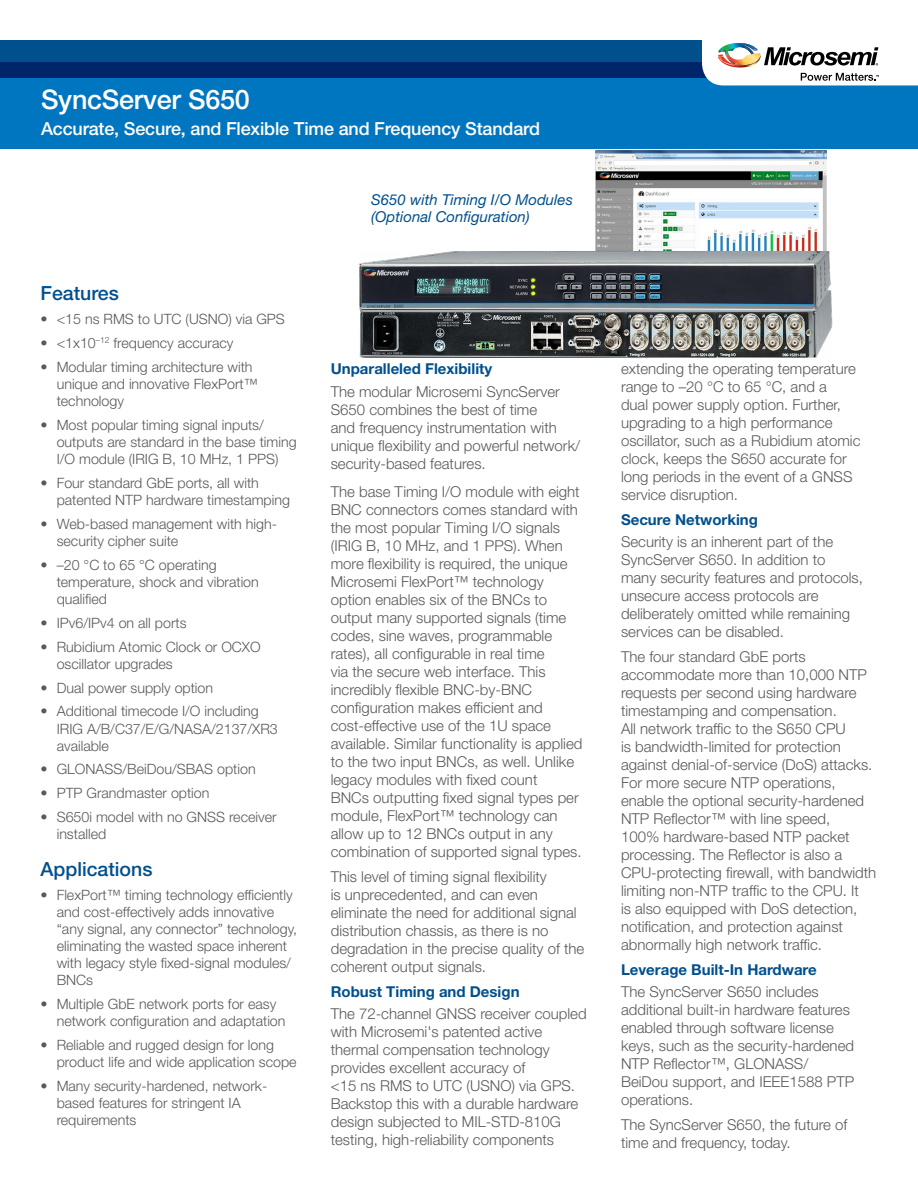
<style>
.page{position:relative;width:918px;height:1188px;background:#fff}
.page>*{position:absolute;margin:0;border:0;box-sizing:border-box;transform-origin:0 0}
.t1{font:500 27px "Helvetica Neue LT Std";letter-spacing:-.01em;color:#fff}
.t2{font:500 19.5px "Helvetica Neue LT Std";color:#01508e}
.t3{font:500 18px "Helvetica Neue LT Std";letter-spacing:-.01em;color:#fff}
.t4{font:300 15px/18px "Helvetica Neue LT Std";color:#58595b}
.t5{font:700 15px "Helvetica Neue LT Std";color:#01508e}
.t6{font:italic 15px/16.5px "Helvetica Neue LT Std";color:#01508e}
.t7{font:300 14.25px/17.1px "Helvetica Neue LT Std";color:#58595b}
</style>
<div class="page">
<div style="left:0;top:62px;width:918px;height:86px;background:#0076c0"></div>
<svg style="left:0;top:40px;width:702px;height:38px;background:#003d7e"></svg>
<svg style="left:702px;top:42px;width:216px;height:43px"></svg>
<img style="left:595px;top:150px;width:231px;height:102px">
<img style="left:360px;top:291px;width:472px;height:67px">
<img style="left:360px;top:252px;width:471px;height:58px">
<h1 class="t1" style="left:41px;top:84px;width:210px">SyncServer S650</h1>
<p class="t3" style="left:41px;top:118px;width:500px">Accurate, Secure, and Flexible Time and Frequency Standard</p>
<h2 class="t2" style="left:40px;top:282px;width:80px">Features</h2>
<p class="t7" style="left:40px;top:310px;width:246px">• &lt;15 ns RMS to UTC (USNO) via GPS</p>
<p class="t7" style="left:40px;top:334px;width:194px">• &lt;1x10<sup>–12</sup> frequency accuracy</p>
<p class="t7" style="left:57px;top:358px;width:203px;text-indent:-16px">• Modular timing architecture with unique and innovative FlexPort™ technology</p>
<p class="t7" style="left:57px;top:416px;width:241px;text-indent:-16px">• Most popular timing signal inputs/ outputs are standard in the base timing<br>I/O module (IRIG B, 10 MHz, 1 PPS)</p>
<p class="t7" style="left:57px;top:474px;width:235px;text-indent:-16px">• Four standard GbE ports, all with patented NTP hardware timestamping</p>
<p class="t7" style="left:57px;top:515px;width:222px;text-indent:-16px">• Web-based management with high&shy;security cipher suite</p>
<p class="t7" style="left:57px;top:556px;width:204px;text-indent:-16px">• –20 °C to 65 °C operating temperature, shock and vibration qualified</p>
<p class="t7" style="left:41px;top:614px;width:148px">• IPv6/IPv4 on all ports</p>
<p class="t7" style="left:57px;top:638px;width:206px;text-indent:-16px">• Rubidium Atomic Clock or OCXO oscillator upgrades</p>
<p class="t7" style="left:41px;top:679px;width:174px">• Dual power supply option</p>
<p class="t7" style="left:57px;top:702px;width:223px;text-indent:-16px">• Additional timecode I/O including<br>IRIG A/B/C37/E/G/NASA/2137/XR3 available</p>
<p class="t7" style="left:41px;top:761px;width:217px">• GLONASS/BeiDou/SBAS option</p>
<p class="t7" style="left:41px;top:784px;width:171px">• PTP Grandmaster option</p>
<p class="t7" style="left:57px;top:808px;width:221px;text-indent:-16px">• S650i model with no GNSS receiver installed</p>
<h2 class="t2" style="left:40px;top:858px;width:113px">Applications</h2>
<p class="t7" style="left:57px;top:886px;width:242px;text-indent:-16px">• FlexPort™ timing technology efficiently and cost-effectively adds innovative “any signal, any connector” technology, eliminating the wasted space inherent with legacy style fixed-signal modules/ BNCs</p>
<p class="t7" style="left:57px;top:995px;width:230px;text-indent:-16px">• Multiple GbE network ports for easy network configuration and adaptation</p>
<p class="t7" style="left:57px;top:1036px;width:241px;text-indent:-16px">• Reliable and rugged design for long product life and wide application scope</p>
<p class="t7" style="left:57px;top:1077px;width:212px;text-indent:-16px">• Many security-hardened, network&shy;based features for stringent IA requirements</p>
<p class="t6" style="left:371px;top:191px;width:203px">S650 with Timing I/O Modules (Optional Configuration)</p>
<p class="t5" style="left:331px;top:360px;width:163px">Unparalleled Flexibility</p>
<p class="t4" style="left:331px;top:382px;width:251px">The modular Microsemi SyncServer S650 combines the best of time<br>and frequency instrumentation with unique flexibility and powerful network/ security-based features.</p>
<p class="t4" style="left:331px;top:483px;width:253px">The base Timing I/O module with eight BNC connectors comes standard with the most popular Timing I/O signals (IRIG B, 10 MHz, and 1 PPS). When more flexibility is required, the unique Microsemi FlexPort™ technology option enables six of the BNCs to output many supported signals (time codes, sine waves, programmable rates), all configurable in real time<br>via the secure web interface. This incredibly flexible BNC-by-BNC configuration makes efficient and cost-effective use of the 1U space available. Similar functionality is applied to the two input BNCs, as well. Unlike legacy modules with fixed count<br>BNCs outputting fixed signal types per module, FlexPort™ technology can allow up to 12 BNCs output in any combination of supported signal types.</p>
<p class="t4" style="left:331px;top:868px;width:255px">This level of timing signal flexibility<br>is unprecedented, and can even eliminate the need for additional signal distribution chassis, as there is no degradation in the precise quality of the coherent output signals.</p>
<p class="t5" style="left:331px;top:982px;width:190px">Robust Timing and Design</p>
<p class="t4" style="left:331px;top:1005px;width:257px">The 72-channel GNSS receiver coupled with Microsemi's patented active thermal compensation technology provides excellent accuracy of<br>&lt;15 ns RMS to UTC (USNO) via GPS.<br>Backstop this with a durable hardware design subjected to MIL-STD-810G testing, high-reliability components</p>
<p class="t4" style="left:621px;top:359px;width:241px">extending the operating temperature range to –20 °C to 65 °C, and a<br>dual power supply option. Further, upgrading to a high performance oscillator, such as a Rubidium atomic clock, keeps the S650 accurate for long periods in the event of a GNSS service disruption.</p>
<p class="t5" style="left:621px;top:510px;width:138px">Secure Networking</p>
<p class="t4" style="left:621px;top:532px;width:244px">Security is an inherent part of the SyncServer S650. In addition to many security features and protocols, unsecure access protocols are deliberately omitted while remaining services can be disabled.</p>
<p class="t4" style="left:621px;top:647px;width:257px">The four standard GbE ports accommodate more than 10,000 NTP requests per second using hardware timestamping and compensation.<br>All network traffic to the S650 CPU<br>is bandwidth-limited for protection against denial-of-service (DoS) attacks.<br>For more secure NTP operations, enable the optional security-hardened NTP Reflector™ with line speed,<br>100% hardware-based NTP packet processing. The Reflector is also a CPU-protecting firewall, with bandwidth limiting non-NTP traffic to the CPU. It<br>is also equipped with DoS detection, notification, and protection against abnormally high network traffic.</p>
<p class="t5" style="left:621px;top:960px;width:197px">Leverage Built-In Hardware</p>
<p class="t4" style="left:621px;top:982px;width:235px">The SyncServer S650 includes additional built-in hardware features enabled through software license keys, such as the security-hardened<br>NTP Reflector™, GLONASS/<br>BeiDou support, and IEEE1588 PTP operations.</p>
<p class="t4" style="left:621px;top:1115px;width:228px">The SyncServer S650, the future of time and frequency, today.</p>
</div>
